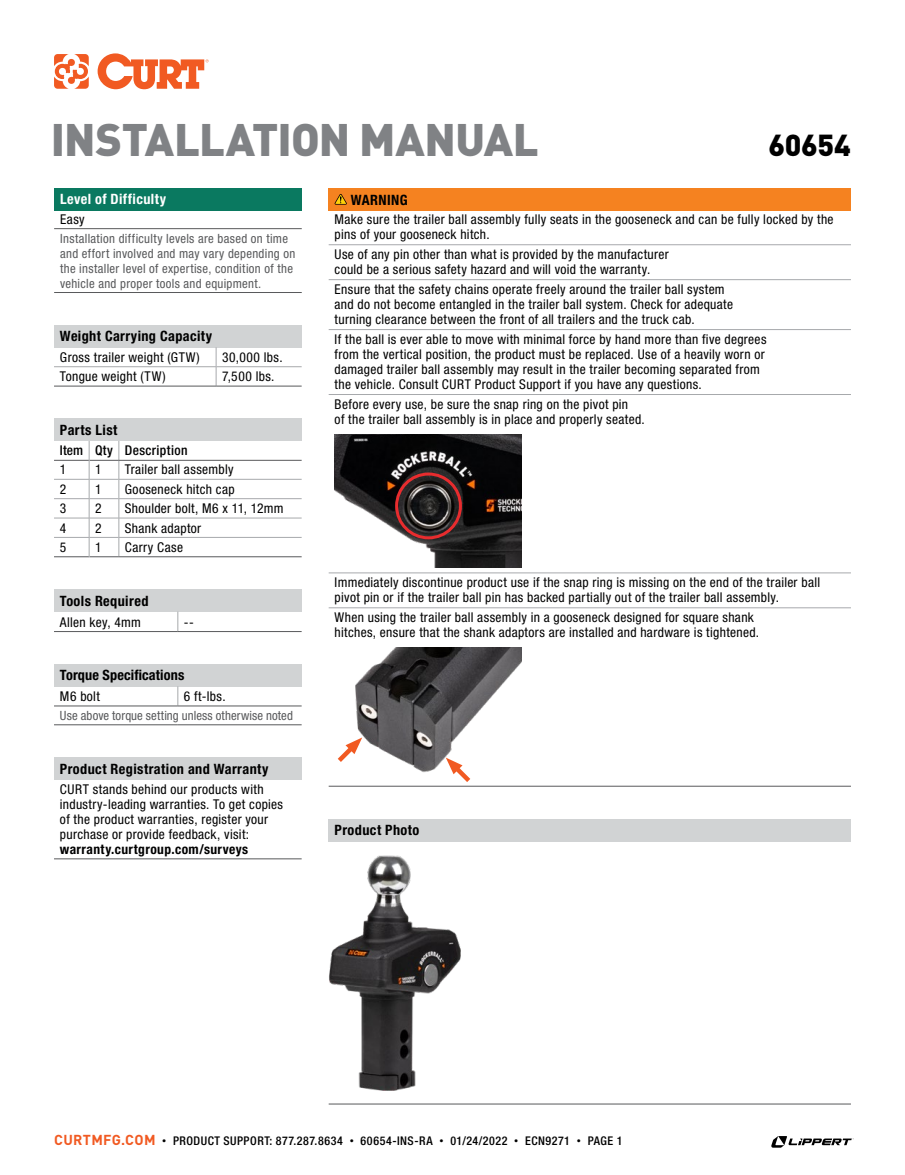
<style>
.page{position:relative;width:905px;height:1175px;background:#fff}
.page>*{position:absolute;margin:0;border:0;box-sizing:border-box;transform-origin:0 0}
.t1{font:900 45px "DINOT";letter-spacing:-.02em;color:#808285}
.t2{font:900 30px "DINOT";letter-spacing:-.01em;color:#000}
.t3{font:700 condensed 14.25px "Helvetica Neue LT Std";letter-spacing:.025em;color:#000}
.t4{font:700 condensed 14.25px "Helvetica Neue LT Std";letter-spacing:.03em;color:#fff}
.t5{font:condensed 13.5px/15px "Helvetica Neue LT Std";letter-spacing:.025em;color:#000}
.t6{font:700 condensed 13.5px "Helvetica Neue LT Std";letter-spacing:.03em;color:#000}
.t7{font:500 condensed 13.5px "Helvetica Neue LT Std";letter-spacing:.03em;color:#000}
.t8{font:condensed 12.75px/15px "Helvetica Neue LT Std";letter-spacing:.025em;color:#58595b}
.t9{font:500 condensed 12px "Helvetica Neue LT Std";letter-spacing:.045em;color:#000}
.s1{font-family:"DINOT";font-weight:700;font-stretch:normal;font-size:14.25px;color:#f15a22}
.s2{font-family:"DINOT";font-weight:400;font-stretch:normal;font-size:9px}
</style>
<div class="page">
<svg style="left:771px;top:1136px;width:82px;height:11px"></svg>
<svg style="left:54px;top:53px;width:155px;height:36px"></svg>
<div style="left:54px;top:757px;width:248px;height:22px;background:#d1d3d4"></div>
<hr style="left:54px;top:858px;width:248px;height:1px;background:#58595b">
<div style="left:54px;top:325px;width:248px;height:22px;background:#d1d3d4"></div>
<svg style="left:216px;top:347px;width:1px;height:39px"></svg>
<hr style="left:54px;top:366px;width:162px;height:1px;background:#a7a9ac">
<hr style="left:216px;top:366px;width:86px;height:1px;background:#a7a9ac">
<hr style="left:54px;top:386px;width:162px;height:1px;background:#58595b">
<hr style="left:216px;top:386px;width:86px;height:1px;background:#58595b">
<div style="left:54px;top:589px;width:247px;height:22px;background:#d1d3d4"></div>
<svg style="left:177px;top:611px;width:1px;height:20px"></svg>
<hr style="left:54px;top:631px;width:124px;height:1px;background:#58595b">
<hr style="left:178px;top:631px;width:123px;height:1px;background:#58595b">
<div style="left:54px;top:188px;width:248px;height:22px;background:#0a7960"></div>
<hr style="left:54px;top:228px;width:248px;height:1px;background:#58595b">
<hr style="left:54px;top:292px;width:248px;height:1px;background:#58595b">
<div style="left:328px;top:188px;width:522px;height:22px;background:#f58220"></div>
<hr style="left:328px;top:786px;width:522px;height:1px;background:#58595b">
<hr style="left:328px;top:244px;width:522px;height:1px;background:#a7a9ac">
<hr style="left:328px;top:279px;width:522px;height:1px;background:#a7a9ac">
<hr style="left:328px;top:329px;width:522px;height:1px;background:#a7a9ac">
<hr style="left:328px;top:394px;width:522px;height:1px;background:#a7a9ac">
<hr style="left:328px;top:572px;width:522px;height:1px;background:#a7a9ac">
<hr style="left:328px;top:607px;width:522px;height:1px;background:#a7a9ac">
<svg style="left:334px;top:194px;width:13px;height:11px"></svg>
<img style="left:334px;top:434px;width:187px;height:133px">
<img style="left:355px;top:647px;width:166px;height:126px">
<div style="left:54px;top:419px;width:248px;height:22px;background:#d1d3d4"></div>
<hr style="left:54px;top:479px;width:35px;height:1px;background:#a7a9ac">
<hr style="left:89px;top:479px;width:30px;height:1px;background:#a7a9ac">
<hr style="left:119px;top:479px;width:183px;height:1px;background:#a7a9ac">
<hr style="left:54px;top:498px;width:35px;height:1px;background:#a7a9ac">
<hr style="left:89px;top:498px;width:30px;height:1px;background:#a7a9ac">
<hr style="left:119px;top:498px;width:183px;height:1px;background:#a7a9ac">
<hr style="left:54px;top:518px;width:35px;height:1px;background:#a7a9ac">
<hr style="left:89px;top:518px;width:30px;height:1px;background:#a7a9ac">
<hr style="left:119px;top:518px;width:183px;height:1px;background:#a7a9ac">
<svg style="left:119px;top:441px;width:1px;height:115px"></svg>
<hr style="left:54px;top:537px;width:35px;height:1px;background:#a7a9ac">
<hr style="left:89px;top:537px;width:30px;height:1px;background:#a7a9ac">
<hr style="left:119px;top:537px;width:183px;height:1px;background:#a7a9ac">
<hr style="left:54px;top:556px;width:35px;height:1px;background:#58595b">
<hr style="left:89px;top:556px;width:30px;height:1px;background:#58595b">
<hr style="left:119px;top:556px;width:183px;height:1px;background:#58595b">
<hr style="left:54px;top:460px;width:35px;height:1px;background:#58595b">
<hr style="left:89px;top:460px;width:30px;height:1px;background:#58595b">
<hr style="left:119px;top:460px;width:183px;height:1px;background:#58595b">
<svg style="left:89px;top:441px;width:1px;height:116px"></svg>
<div style="left:328px;top:819px;width:522px;height:22px;background:#d1d3d4"></div>
<hr style="left:328px;top:1103px;width:522px;height:1px;background:#58595b">
<img style="left:329px;top:855px;width:132px;height:235px">
<div style="left:54px;top:664px;width:247px;height:22px;background:#d1d3d4"></div>
<svg style="left:177px;top:686px;width:1px;height:19px"></svg>
<hr style="left:54px;top:724px;width:124px;height:1px;background:#58595b">
<hr style="left:178px;top:724px;width:123px;height:1px;background:#58595b">
<hr style="left:54px;top:705px;width:124px;height:1px;background:#58595b">
<hr style="left:178px;top:705px;width:123px;height:1px;background:#58595b">
<div style="left:395px;top:472px;width:67px;height:67px;border:3px solid #e82c2e;border-radius:50%"></div>
<svg style="left:337px;top:737px;width:25px;height:29px"></svg>
<svg style="left:446px;top:757px;width:29px;height:30px"></svg>
<h1 class="t1" style="left:51px;top:103px;width:489px">INSTALLATION MANUAL</h1>
<h2 class="t2" style="left:768px;top:121px;width:84px">60654</h2>
<p class="t4" style="left:60px;top:190px;width:107px">Level of Difficulty</p>
<p class="t5" style="left:60px;top:211px;width:26px">Easy</p>
<p class="t8" style="left:60px;top:230px;width:237px">Installation difficulty levels are based on time and effort involved and may vary depending on the installer level of expertise, condition of the vehicle and proper tools and equipment.</p>
<p class="t3" style="left:60px;top:328px;width:154px">Weight Carrying Capacity</p>
<p class="t5" style="left:60px;top:349px;width:141px">Gross trailer weight (GTW)</p>
<p class="t5" style="left:222px;top:349px;width:62px">30,000 lbs.</p>
<p class="t5" style="left:60px;top:369px;width:107px">Tongue weight (TW)</p>
<p class="t5" style="left:222px;top:369px;width:54px">7,500 lbs.</p>
<p class="t3" style="left:60px;top:421px;width:59px">Parts List</p>
<p class="t7" style="left:60px;top:442px;width:129px">Item Qty Description</p>
<p class="t5" style="left:60px;top:462px;width:8px">1</p>
<p class="t5" style="left:95px;top:462px;width:8px">1</p>
<p class="t5" style="left:125px;top:462px;width:110px">Trailer ball assembly</p>
<p class="t5" style="left:60px;top:481px;width:8px">2</p>
<p class="t5" style="left:95px;top:481px;width:8px">1</p>
<p class="t5" style="left:125px;top:481px;width:111px">Gooseneck hitch cap</p>
<p class="t5" style="left:60px;top:501px;width:8px">3</p>
<p class="t5" style="left:95px;top:501px;width:8px">2</p>
<p class="t5" style="left:125px;top:501px;width:160px">Shoulder bolt, M6 x 11, 12mm</p>
<p class="t5" style="left:60px;top:520px;width:8px">4</p>
<p class="t5" style="left:95px;top:520px;width:8px">2</p>
<p class="t5" style="left:125px;top:520px;width:78px">Shank adaptor</p>
<p class="t5" style="left:60px;top:539px;width:8px">5</p>
<p class="t5" style="left:95px;top:539px;width:8px">1</p>
<p class="t5" style="left:125px;top:539px;width:60px">Carry Case</p>
<p class="t3" style="left:60px;top:592px;width:90px">Tools Required</p>
<p class="t5" style="left:60px;top:614px;width:82px">Allen key, 4mm</p>
<p class="t5" style="left:184px;top:614px;width:11px">--</p>
<p class="t3" style="left:60px;top:666px;width:126px">Torque Specifications</p>
<p class="t5" style="left:60px;top:688px;width:41px">M6 bolt</p>
<p class="t5" style="left:184px;top:688px;width:43px">6 ft-lbs.</p>
<p class="t8" style="left:60px;top:708px;width:234px">Use above torque setting unless otherwise noted</p>
<p class="t3" style="left:60px;top:760px;width:210px">Product Registration and Warranty</p>
<p class="t5" style="left:60px;top:781px;width:225px">CURT stands behind our products with industry-leading warranties. To get copies of the product warranties, register your purchase or provide feedback, visit:</p>
<p class="t6" style="left:60px;top:841px;width:189px">warranty.curtgroup.com/surveys</p>
<p class="t3" style="left:351px;top:191px;width:58px">WARNING</p>
<p class="t5" style="left:334px;top:212px;width:500px">Make sure the trailer ball assembly fully seats in the gooseneck and can be fully locked by the pins of your gooseneck hitch.</p>
<p class="t5" style="left:334px;top:247px;width:336px">Use of any pin other than what is provided by the manufacturer could be a serious safety hazard and will void the warranty.</p>
<p class="t5" style="left:334px;top:282px;width:400px">Ensure that the safety chains operate freely around the trailer ball system and do not become entangled in the trailer ball system. Check for adequate turning clearance between the front of all trailers and the truck cab.</p>
<p class="t5" style="left:334px;top:332px;width:433px">If the ball is ever able to move with minimal force by hand more than five degrees from the vertical position, the product must be replaced. Use of a heavily worn or damaged trailer ball assembly may result in the trailer becoming separated from the vehicle. Consult CURT Product Support if you have any questions.</p>
<p class="t5" style="left:334px;top:396px;width:312px">Before every use, be sure the snap ring on the pivot pin<br>of the trailer ball assembly is in place and properly seated.</p>
<p class="t5" style="left:334px;top:575px;width:487px">Immediately discontinue product use if the snap ring is missing on the end of the trailer ball pivot pin or if the trailer ball pin has backed partially out of the trailer ball assembly.</p>
<p class="t5" style="left:334px;top:610px;width:426px">When using the trailer ball assembly in a gooseneck designed for square shank hitches, ensure that the shank adaptors are installed and hardware is tightened.</p>
<p class="t3" style="left:334px;top:821px;width:86px">Product Photo</p>
<p class="t9" style="left:54px;top:1133px;width:569px"><span class="s1">CURTMFG.COM</span> <span class="s2">•</span> PRODUCT SUPPORT: 877.287.8634 <span class="s2">•</span> 60654-INS-RA <span class="s2">•</span> 01/24/2022 <span class="s2">•</span> ECN9271 <span class="s2">•</span> PAGE 1</p>
</div>
